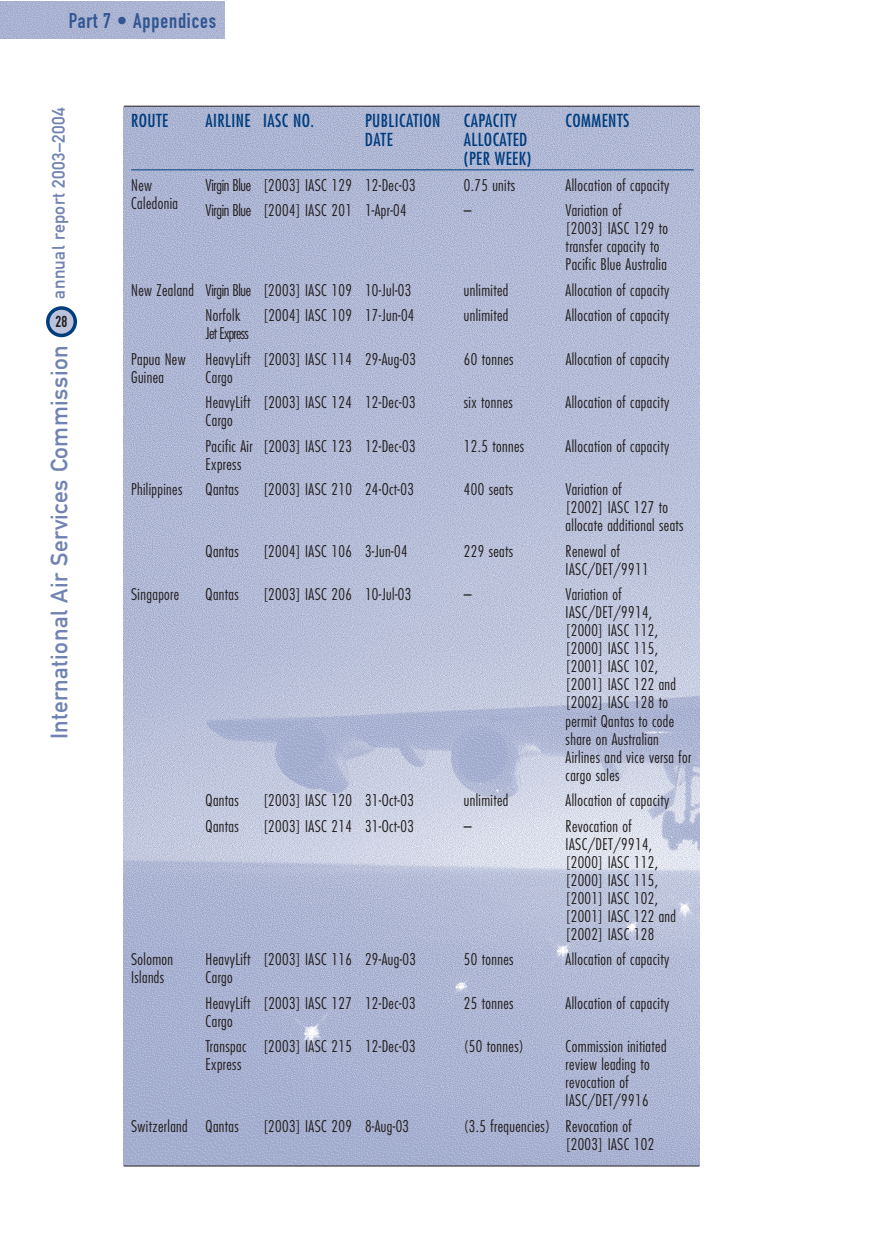
<style>
.page{position:relative;width:874px;height:1241px;background:#fff}
.page>*{position:absolute;margin:0;border:0;box-sizing:border-box;transform-origin:0 0}
.t1{font:23.45px "DIN Mittelschrift";letter-spacing:.02em;color:#7183b2}
.t2{font:21px "DIN Engschrift";letter-spacing:.035em;color:#325691}
.t3{font:17.85px "DIN Mittelschrift";letter-spacing:.02em;color:#7183b2}
.t4{font:condensed 17.5px/19.2px "Futura";letter-spacing:.025em;color:#003d7d}
.t5{font:300 condensed 15.75px/18px "Futura";letter-spacing:.025em;color:#231f20}
.t6{font:300 condensed 15.75px "Futura";letter-spacing:-.04em;color:#231f20}
.t7{font:15.75px "DIN Engschrift";color:#231f20}
</style>
<div class="page">
<svg style="left:46px;top:306px;width:31px;height:31px"></svg>
<img style="left:124px;top:107px;width:575px;height:1058px">
<hr style="left:131px;top:169px;width:562px;height:1px;background:#003d7d">
<hr style="left:124px;top:106px;width:575px;height:1px;background:#231f20">
<hr style="left:124px;top:1165px;width:575px;height:1px;background:#231f20">
<img style="left:0;top:1px;width:224px;height:37px">
<h2 class="t2" style="left:69px;top:13px;width:149px">Part 7 • Appendices</h2>
<p class="t3" style="left:52px;top:298px;width:192px;rotate:-90deg">annual report 2003–2004</p>
<p class="t7" style="left:55px;top:315px;width:13px">28</p>
<h1 class="t1" style="left:51px;top:739px;width:395px;rotate:-90deg">International Air Services Commission</h1>
<p class="t4" style="left:131px;top:112px;width:39px">ROUTE</p>
<p class="t4" style="left:205px;top:112px;width:110px">AIRLINE IASC NO.</p>
<p class="t4" style="left:365px;top:112px;width:77px">PUBLICATION</p>
<p class="t4" style="left:463px;top:112px;width:55px">CAPACITY</p>
<p class="t4" style="left:565px;top:112px;width:65px">COMMENTS</p>
<p class="t4" style="left:365px;top:131px;width:29px">DATE</p>
<p class="t4" style="left:463px;top:131px;width:69px">ALLOCATED (PER WEEK)</p>
<p class="t5" style="left:131px;top:177px;width:22px">New</p>
<p class="t5" style="left:205px;top:177px;width:211px">Virgin Blue [2003] IASC 129 12-Dec-03</p>
<p class="t5" style="left:463px;top:177px;width:53px">0.75 units</p>
<p class="t5" style="left:565px;top:177px;width:105px">Allocation of capacity</p>
<p class="t5" style="left:131px;top:195px;width:48px">Caledonia</p>
<p class="t5" style="left:205px;top:202px;width:203px">Virgin Blue [2004] IASC 201 1-Apr-04</p>
<p class="t5" style="left:463px;top:202px;width:9px">–</p>
<p class="t5" style="left:565px;top:202px;width:104px">Variation of<br>[2003] IASC 129 to transfer capacity to<br>Pacific Blue Australia</p>
<p class="t5" style="left:131px;top:282px;width:281px">New Zealand Virgin Blue [2003] IASC 109 10-Jul-03</p>
<p class="t5" style="left:463px;top:282px;width:46px">unlimited</p>
<p class="t5" style="left:565px;top:282px;width:105px">Allocation of capacity</p>
<p class="t5" style="left:205px;top:307px;width:36px">Norfolk</p>
<p class="t5" style="left:263px;top:307px;width:153px">[2004] IASC 109 17-Jun-04</p>
<p class="t5" style="left:463px;top:307px;width:46px">unlimited</p>
<p class="t5" style="left:565px;top:307px;width:105px">Allocation of capacity</p>
<p class="t6" style="left:205px;top:326px;width:45px">Jet Express</p>
<p class="t5" style="left:131px;top:351px;width:56px">Papua New</p>
<p class="t5" style="left:205px;top:351px;width:212px">HeavyLift [2003] IASC 114 29-Aug-03</p>
<p class="t5" style="left:463px;top:351px;width:51px">60 tonnes</p>
<p class="t5" style="left:565px;top:351px;width:105px">Allocation of capacity</p>
<p class="t5" style="left:131px;top:369px;width:34px">Guinea</p>
<p class="t5" style="left:205px;top:365px;width:211px;line-height:25.6px">Cargo<br>HeavyLift [2003] IASC 124 12-Dec-03</p>
<p class="t5" style="left:463px;top:394px;width:51px">six tonnes</p>
<p class="t5" style="left:565px;top:394px;width:105px">Allocation of capacity</p>
<p class="t5" style="left:205px;top:408px;width:211px;line-height:25.6px">Cargo<br>Pacific Air [2003] IASC 123 12-Dec-03</p>
<p class="t5" style="left:205px;top:456px;width:37px">Express</p>
<p class="t5" style="left:463px;top:438px;width:62px">12.5 tonnes</p>
<p class="t5" style="left:565px;top:438px;width:105px">Allocation of capacity</p>
<p class="t5" style="left:131px;top:481px;width:53px">Philippines</p>
<p class="t5" style="left:205px;top:481px;width:35px">Qantas</p>
<p class="t5" style="left:263px;top:481px;width:152px">[2003] IASC 210 24-Oct-03</p>
<p class="t5" style="left:463px;top:481px;width:51px">400 seats</p>
<p class="t5" style="left:565px;top:481px;width:119px">Variation of<br>[2002] IASC 127 to allocate additional seats</p>
<p class="t5" style="left:205px;top:543px;width:35px">Qantas</p>
<p class="t5" style="left:263px;top:543px;width:146px">[2004] IASC 106 3-Jun-04</p>
<p class="t5" style="left:463px;top:543px;width:51px">229 seats</p>
<p class="t5" style="left:565px;top:543px;width:84px">Renewal of<br>IASC/DET/9911</p>
<p class="t5" style="left:131px;top:586px;width:50px">Singapore</p>
<p class="t5" style="left:205px;top:586px;width:35px">Qantas</p>
<p class="t5" style="left:263px;top:586px;width:150px">[2003] IASC 206 10-Jul-03</p>
<p class="t5" style="left:463px;top:586px;width:9px">–</p>
<p class="t5" style="left:565px;top:586px;width:127px">Variation of<br>IASC/DET/9914, [2000] IASC 112, [2000] IASC 115, [2001] IASC 102, [2001] IASC 122 and [2002] IASC 128 to permit Qantas to code share on Australian<br>Airlines and vice versa for cargo sales</p>
<p class="t5" style="left:205px;top:792px;width:35px">Qantas</p>
<p class="t5" style="left:263px;top:792px;width:152px">[2003] IASC 120 31-Oct-03</p>
<p class="t5" style="left:463px;top:792px;width:46px">unlimited</p>
<p class="t5" style="left:565px;top:792px;width:105px">Allocation of capacity</p>
<p class="t5" style="left:205px;top:817px;width:35px">Qantas</p>
<p class="t5" style="left:263px;top:817px;width:152px">[2003] IASC 214 31-Oct-03</p>
<p class="t5" style="left:463px;top:817px;width:9px">–</p>
<p class="t5" style="left:565px;top:817px;width:112px">Revocation of<br>IASC/DET/9914, [2000] IASC 112, [2000] IASC 115, [2001] IASC 102, [2001] IASC 122 and [2002] IASC 128</p>
<p class="t5" style="left:131px;top:951px;width:44px">Solomon</p>
<p class="t5" style="left:205px;top:951px;width:212px">HeavyLift [2003] IASC 116 29-Aug-03</p>
<p class="t5" style="left:463px;top:951px;width:51px">50 tonnes</p>
<p class="t5" style="left:565px;top:951px;width:105px">Allocation of capacity</p>
<p class="t5" style="left:131px;top:969px;width:35px">Islands</p>
<p class="t5" style="left:205px;top:965px;width:211px;line-height:25.6px">Cargo<br>HeavyLift [2003] IASC 127 12-Dec-03</p>
<p class="t5" style="left:463px;top:994px;width:51px">25 tonnes</p>
<p class="t5" style="left:565px;top:994px;width:105px">Allocation of capacity</p>
<p class="t5" style="left:205px;top:1009px;width:211px;line-height:25.6px">Cargo<br>Transpac [2003] IASC 215 12-Dec-03</p>
<p class="t5" style="left:463px;top:1038px;width:61px">(50 tonnes)</p>
<p class="t5" style="left:565px;top:1038px;width:102px">Commission initiated</p>
<p class="t5" style="left:205px;top:1056px;width:37px">Express</p>
<p class="t5" style="left:565px;top:1056px;width:86px">review leading to revocation of<br>IASC/DET/9916</p>
<p class="t5" style="left:131px;top:1117px;width:109px">Switzerland Qantas</p>
<p class="t5" style="left:263px;top:1117px;width:147px">[2003] IASC 209 8-Aug-03</p>
<p class="t5" style="left:565px;top:1117px;width:90px;text-indent:-102px">(3.5 frequencies) Revocation of [2003] IASC 102</p>
</div>
